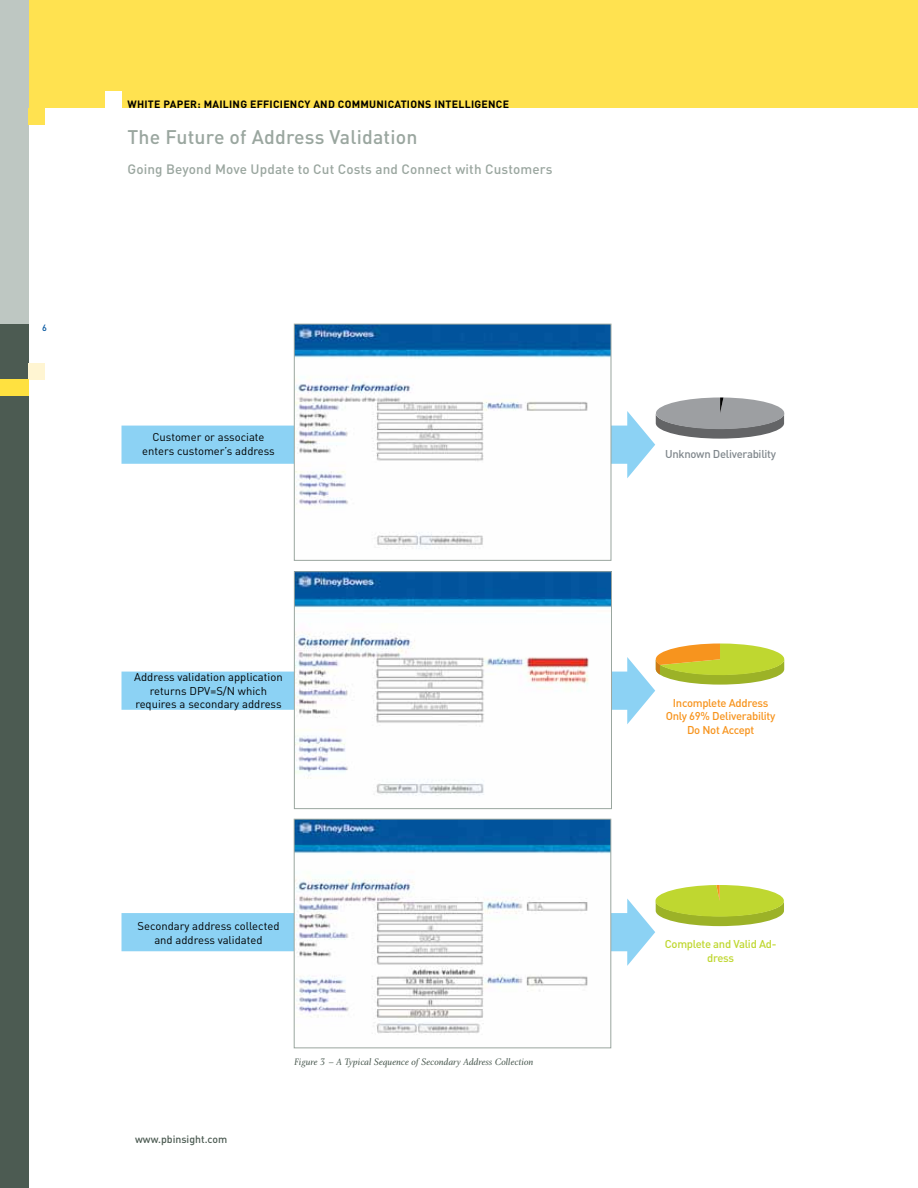
<style>
.page{position:relative;width:918px;height:1188px;background:#fff}
.page>*{position:absolute;margin:0;border:0;box-sizing:border-box;transform-origin:0 0}
.t1{font:500 19.5px "DIN";letter-spacing:.01em;color:#9aa69f}
.t2{font:500 13.5px "DIN";letter-spacing:.01em;color:#9aa69f}
.t3{font:11.25px/13.5px "DIN";color:#000;text-align:center}
.t4{font:500 11.25px/13.5px "DIN";letter-spacing:-.025em;color:#f7941e;text-align:center}
.t5{font:500 11.25px/13.5px "DIN";letter-spacing:-.025em;color:#bfd730;text-align:center}
.t6{font:500 11.25px "DIN";letter-spacing:-.025em;color:#81888d}
.t7{font:700 10.5px "DIN";letter-spacing:.025em;color:#000}
.t8{font:500 10.5px "DIN";color:#4c5b52}
.t9{font:9.75px "Charlotte Book Italic Plain";color:#4c5b52}
.t10{font:500 9px "DIN";color:#00549e}
</style>
<div class="page">
<div style="left:17px;top:0;width:901px;height:108px;background:#ffe250"></div>
<div style="left:0;top:0;width:29px;height:324px;background:#bec7c2"></div>
<div style="left:0;top:324px;width:29px;height:864px;background:#4c5b52"></div>
<div style="left:29px;top:363px;width:16px;height:16px;background:#fff5d2"></div>
<div style="left:105px;top:92px;width:17px;height:16px;background:#fff"></div>
<div style="left:29px;top:108px;width:16px;height:16px;background:#ffe250"></div>
<div style="left:0;top:380px;width:29px;height:16px;background:#ffe140"></div>
<img style="left:296px;top:326px;width:313px;height:223px">
<div style="left:294px;top:324px;width:317px;height:236px;border:1px solid #9aa69f"></div>
<svg style="left:122px;top:398px;width:662px;height:80px"></svg>
<svg style="left:122px;top:644px;width:662px;height:80px"></svg>
<img style="left:296px;top:574px;width:314px;height:222px">
<div style="left:294px;top:572px;width:318px;height:237px;border:1px solid #9aa69f"></div>
<img style="left:296px;top:821px;width:313px;height:213px">
<div style="left:294px;top:819px;width:317px;height:229px;border:1px solid #9aa69f"></div>
<svg style="left:122px;top:885px;width:662px;height:81px"></svg>
<p class="t10" style="left:42px;top:322px;width:6px">6</p>
<p class="t7" style="left:128px;top:97px;width:383px">WHITE PAPER: MAILING EFFICIENCY AND COMMUNICATIONS INTELLIGENCE</p>
<h1 class="t1" style="left:128px;top:125px;width:292px">The Future of Address Validation</h1>
<p class="t2" style="left:128px;top:160px;width:426px">Going Beyond Move Update to Cut Costs and Connect with Customers</p>
<p class="t3" style="left:142px;top:430px;width:134px">Customer or associate enters customer’s address</p>
<p class="t3" style="left:134px;top:670px;width:150px">Address validation application returns DPV=S/N which requires a secondary address</p>
<p class="t3" style="left:137px;top:919px;width:144px">Secondary address collected and address validated</p>
<p class="t8" style="left:135px;top:1132px;width:94px">www.pbinsight.com</p>
<p class="t9" style="left:294px;top:1056px;width:241px">Figure 3 – A Typical Sequence of Secondary Address Collection</p>
<p class="t6" style="left:665px;top:447px;width:112px">Unknown Deliverability</p>
<p class="t4" style="left:666px;top:696px;width:111px">I ncomplete Address<br>Only 69% Deliverability<br>Do N ot Accept</p>
<p class="t5" style="left:665px;top:937px;width:113px">Complete and Valid Ad&shy;dress</p>
</div>
